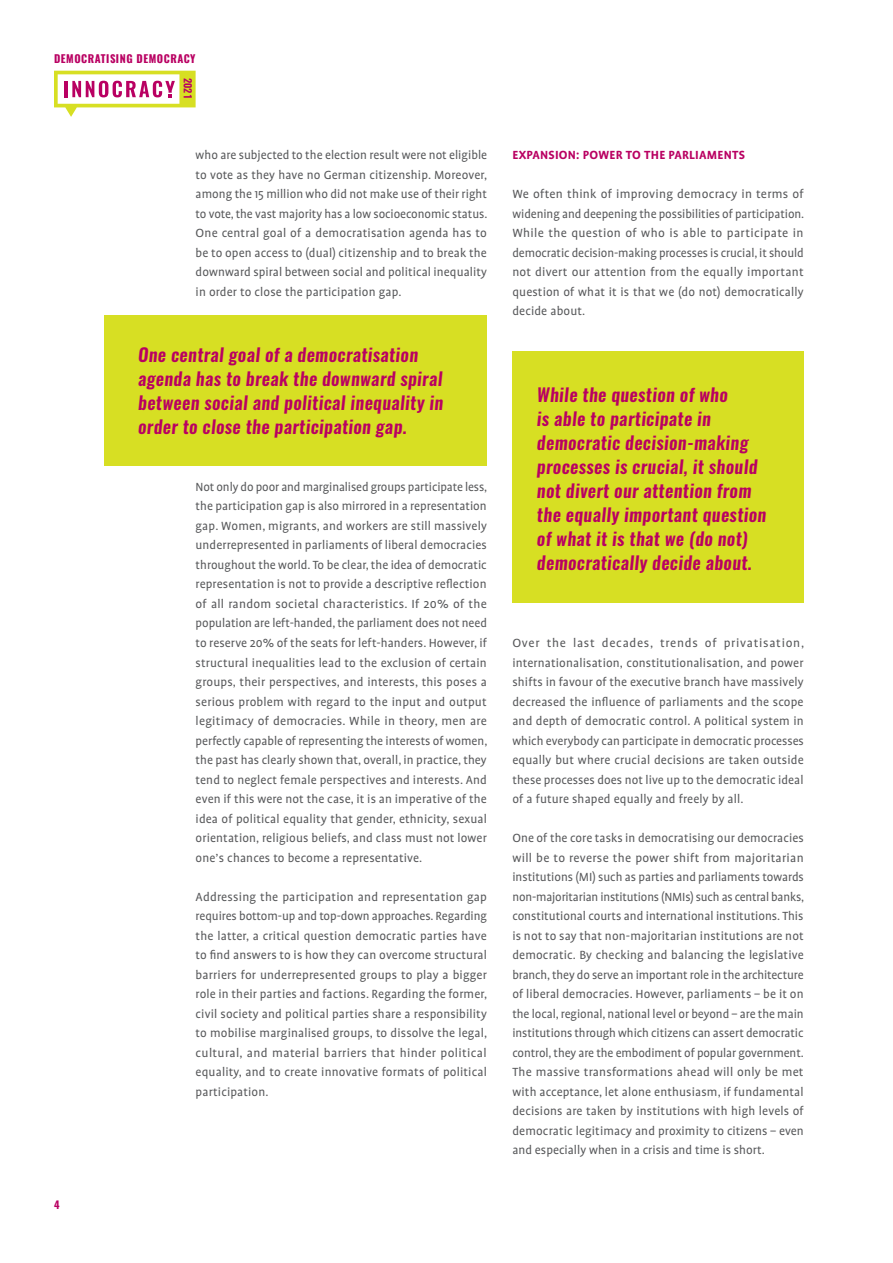
<style>
.page{position:relative;width:893px;height:1263px;background:#fff}
.page>*{position:absolute;margin:0;border:0;box-sizing:border-box;transform-origin:0 0}
.t1{font:italic 600 18px/24px "Oswald";letter-spacing:.02em;color:#b90062}
.t2{font:13.5px/19.5px "Profile Pro";letter-spacing:.01em;color:#58595b;text-align:justify}
.t3{font:700 13.5px "Profile Pro";letter-spacing:.02em;color:#b90062}
.t4{font:700 10.8px "Oswald";letter-spacing:.05em;color:#b90062}
.t5{font:700 10.5px "Oswald";color:#b90062}
.t6{font:600 10.05px "Oswald";color:#b90062}
</style>
<div class="page">
<svg style="left:54px;top:71px;width:142px;height:46px"></svg>
<div style="left:512px;top:351px;width:292px;height:252px;background:#d7df23"></div>
<div style="left:105px;top:316px;width:382px;height:150px;background:#d7df23"></div>
<p class="t4" style="left:54px;top:49px;width:143px">DEMOCRATISING DEMOCRACY</p>
<p class="t6" style="left:195px;top:78px;width:22px;rotate:90deg">2021</p>
<p class="t2" style="left:196px;top:146px;width:293px">who are subjected to the election result were not eligible to vote as they have no German citizenship. Moreover, among the 15 million who did not make use of their right to vote, the vast majority has a low socioeconomic status.<br>One central goal of a democratisation agenda has to be to open access to (dual) citizenship and to break the downward spiral between social and political inequality in order to close the participation gap.</p>
<h1 class="t1" style="left:138px;top:343px;width:307px">One central goal of a democratisation agenda has to break the downward spiral between social and political inequality in order to close the participation gap.</h1>
<p class="t5" style="left:54px;top:1195px;width:7px">4</p>
<p class="t2" style="left:196px;top:478px;width:293px">Not only do poor and marginalised groups participate less, the participation gap is also mirrored in a representation gap. Women, migrants, and workers are still massively underrepresented in parliaments of liberal democracies throughout the world. To be clear, the idea of democratic representation is not to provide a descriptive reflection of all random societal characteristics. If 20% of the population are left-handed, the parliament does not need to reserve 20% of the seats for left-handers. However, if structural inequalities lead to the exclusion of certain groups, their perspectives, and interests, this poses a serious problem with regard to the input and output legitimacy of democracies. While in theory, men are perfectly capable of representing the interests of women, the past has clearly shown that, overall, in practice, they tend to neglect female perspectives and interests. And even if this were not the case, it is an imperative of the idea of political equality that gender, ethnicity, sexual orientation, religious beliefs, and class must not lower one’s chances to become a representative.</p>
<p class="t2" style="left:196px;top:887px;width:293px">Addressing the participation and representation gap requires bottom-up and top-down approaches. Regarding the latter, a critical question democratic parties have to find answers to is how they can overcome structural barriers for underrepresented groups to play a bigger role in their parties and factions. Regarding the former, civil society and political parties share a responsibility to mobilise marginalised groups, to dissolve the legal, cultural, and material barriers that hinder political equality, and to create innovative formats of political participation.</p>
<p class="t3" style="left:512px;top:147px;width:234px">EXPANSION: POWER TO THE PARLIAMENTS</p>
<p class="t2" style="left:512px;top:185px;width:293px">We often think of improving democracy in terms of widening and deepening the possibilities of participation.<br>While the question of who is able to participate in democratic decision-making processes is crucial, it should not divert our attention from the equally important question of what it is that we (do not) democratically decide about.</p>
<h1 class="t1" style="left:537px;top:383px;width:231px">While the question of who<br>is able to participate in democratic decision-making processes is crucial, it should not divert our attention from the equally important question of what it is that we (do not) democratically decide about.</h1>
<p class="t2" style="left:512px;top:634px;width:293px">Over the last decades, trends of privatisation, internationalisation, constitutionalisation, and power shifts in favour of the executive branch have massively decreased the influence of parliaments and the scope and depth of democratic control. A political system in which everybody can participate in democratic processes equally but where crucial decisions are taken outside these processes does not live up to the democratic ideal of a future shaped equally and freely by all.</p>
<p class="t2" style="left:512px;top:829px;width:293px">One of the core tasks in democratising our democracies will be to reverse the power shift from majoritarian institutions (MI) such as parties and parliaments towards non-majoritarian institutions (NMIs) such as central banks, constitutional courts and international institutions. This is not to say that non-majoritarian institutions are not democratic. By checking and balancing the legislative branch, they do serve an important role in the architecture of liberal democracies. However, parliaments – be it on the local, regional, national level or beyond – are the main institutions through which citizens can assert democratic control, they are the embodiment of popular government.<br>The massive transformations ahead will only be met with acceptance, let alone enthusiasm, if fundamental decisions are taken by institutions with high levels of democratic legitimacy and proximity to citizens – even and especially when in a crisis and time is short.</p>
</div>
